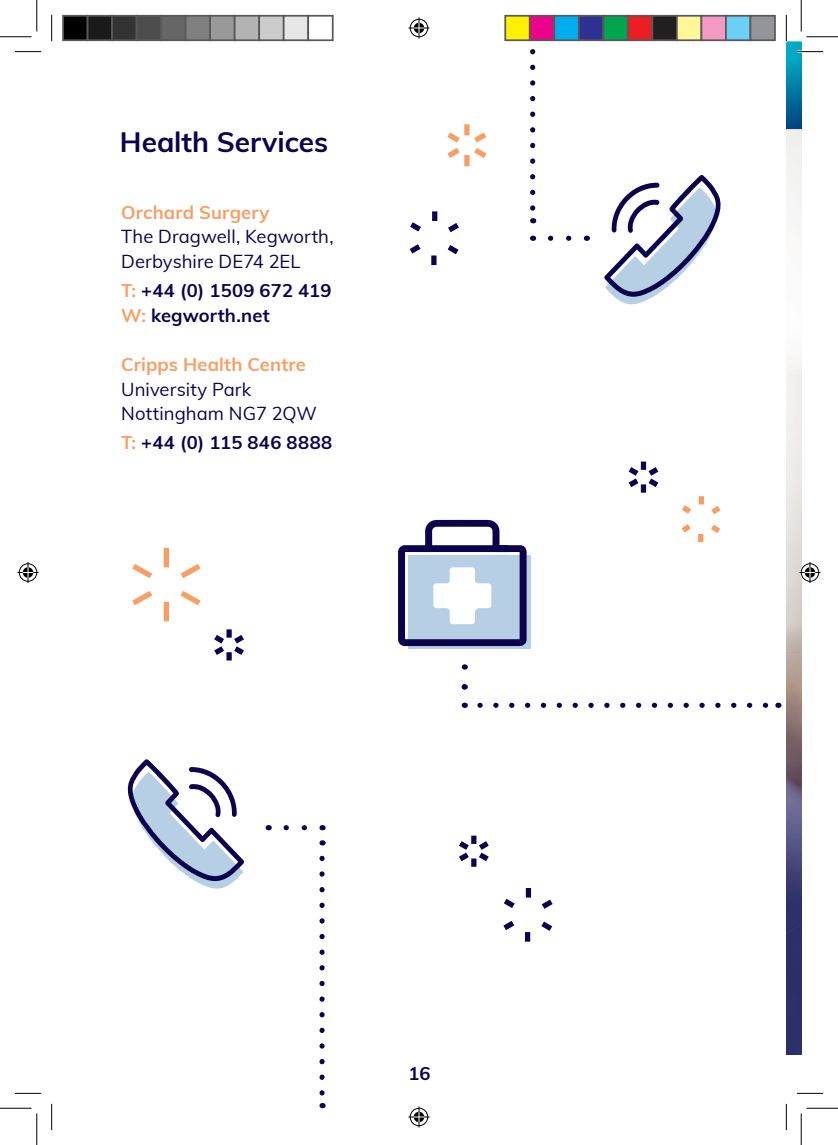
<style>
.page{position:relative;width:838px;height:1145px;background:#fff}
.page>*{position:absolute;margin:0;border:0;box-sizing:border-box;transform-origin:0 0}
.Sub-header_bold{font:700 28px "Muli";color:#0c034c}
.body_copy{font:18.38px "Muli";letter-spacing:.005em;color:#0c034c}
.body_copy-2{font:700 18.38px "Muli";letter-spacing:.005em;color:#f89e64}
.body_copy-3{font:700 18.38px "Muli";letter-spacing:.01em;color:#0c034c}
.body_copy-4{font:700 18.38px "Muli";letter-spacing:.03em;color:#0c034c}
.Contents{font:700 18.38px "Muli";color:#0c034c}
.s1{color:#f89e64}
</style>
<div class="page">
<div style="left:407px;top:555px;width:123px;height:94px;background:linear-gradient(to right,#b7cfe5,#b7cfe5)"></div>
<svg style="left:398px;top:520px;width:128px;height:126px"></svg>
<div style="left:425px;top:545px;width:85px;height:7px;background:#0c034c;border-radius:3px"></div>
<svg style="left:480px;top:703px;width:289px;height:5px"></svg>
<svg style="left:550px;top:236px;width:22px;height:5px"></svg>
<svg style="left:286px;top:825px;width:21px;height:5px"></svg>
<svg style="left:530px;top:41px;width:5px;height:182px"></svg>
<svg style="left:319px;top:858px;width:5px;height:250px"></svg>
<svg style="left:461px;top:684px;width:6px;height:6px"></svg>
<svg style="left:604px;top:175px;width:117px;height:130px"></svg>
<svg style="left:127px;top:759px;width:117px;height:130px"></svg>
<svg style="left:447px;top:124px;width:40px;height:43px"></svg>
<svg style="left:628px;top:461px;width:31px;height:32px"></svg>
<svg style="left:459px;top:835px;width:30px;height:32px"></svg>
<svg style="left:132px;top:547px;width:112px;height:114px"></svg>
<svg style="left:681px;top:496px;width:40px;height:47px"></svg>
<svg style="left:409px;top:211px;width:50px;height:55px"></svg>
<svg style="left:503px;top:888px;width:50px;height:54px"></svg>
<img style="left:786px;top:41px;width:15px;height:1014px">
<hr style="left:796px;top:51px;width:27px;height:2px;background:#fff">
<svg style="left:15px;top:51px;width:26px;height:1px"></svg>
<svg style="left:796px;top:51px;width:27px;height:1px"></svg>
<svg style="left:15px;top:1093px;width:26px;height:1px"></svg>
<svg style="left:796px;top:1093px;width:27px;height:1px"></svg>
<svg style="left:51px;top:15px;width:1px;height:26px"></svg>
<svg style="left:51px;top:1104px;width:1px;height:26px"></svg>
<svg style="left:786px;top:15px;width:1px;height:26px"></svg>
<svg style="left:786px;top:1104px;width:1px;height:26px"></svg>
<hr style="left:0;top:36px;width:32px;height:1px;background:#000">
<hr style="left:806px;top:36px;width:31px;height:1px;background:#000">
<hr style="left:0;top:1108px;width:32px;height:1px;background:#000">
<hr style="left:806px;top:1108px;width:31px;height:1px;background:#000">
<hr style="left:36px;top:0;width:1px;height:31px;background:#000">
<hr style="left:36px;top:1113px;width:1px;height:32px;background:#000">
<hr style="left:800px;top:0;width:1px;height:31px;background:#000">
<hr style="left:800px;top:1113px;width:1px;height:32px;background:#000">
<svg style="left:408px;top:18px;width:21px;height:21px"></svg>
<svg style="left:408px;top:1106px;width:21px;height:21px"></svg>
<svg style="left:18px;top:562px;width:21px;height:21px"></svg>
<svg style="left:799px;top:562px;width:21px;height:21px"></svg>
<div style="left:63px;top:16px;width:25px;height:24px;background:#000"></div>
<div style="left:62px;top:15px;width:26px;height:26px;border:2px solid #595959"></div>
<div style="left:88px;top:16px;width:24px;height:24px;background:#1a1a1a"></div>
<div style="left:87px;top:15px;width:26px;height:26px;border:2px solid #595959"></div>
<div style="left:112px;top:16px;width:25px;height:24px;background:#333"></div>
<div style="left:111px;top:15px;width:26px;height:26px;border:2px solid #595959"></div>
<div style="left:137px;top:16px;width:24px;height:24px;background:#4d4d4d"></div>
<div style="left:136px;top:15px;width:26px;height:26px;border:2px solid #595959"></div>
<div style="left:161px;top:16px;width:25px;height:24px;background:#666"></div>
<div style="left:160px;top:15px;width:26px;height:26px;border:2px solid #595959"></div>
<div style="left:186px;top:16px;width:24px;height:24px;background:#808080"></div>
<div style="left:185px;top:15px;width:26px;height:26px;border:2px solid #595959"></div>
<div style="left:210px;top:16px;width:25px;height:24px;background:#999"></div>
<div style="left:209px;top:15px;width:26px;height:26px;border:2px solid #595959"></div>
<div style="left:235px;top:16px;width:24px;height:24px;background:#b3b3b3"></div>
<div style="left:234px;top:15px;width:26px;height:26px;border:2px solid #595959"></div>
<div style="left:259px;top:16px;width:25px;height:24px;background:#ccc"></div>
<div style="left:258px;top:15px;width:26px;height:26px;border:2px solid #595959"></div>
<div style="left:284px;top:16px;width:24px;height:24px;background:#e6e6e6"></div>
<div style="left:283px;top:15px;width:26px;height:26px;border:2px solid #595959"></div>
<div style="left:307px;top:15px;width:26px;height:26px;border:2px solid #595959"></div>
<div style="left:505px;top:16px;width:24px;height:24px;background:#fff101"></div>
<div style="left:504px;top:15px;width:26px;height:26px;border:2px solid #595959"></div>
<div style="left:529px;top:16px;width:25px;height:24px;background:#ed028c"></div>
<div style="left:529px;top:15px;width:26px;height:26px;border:2px solid #595959"></div>
<div style="left:554px;top:16px;width:24px;height:24px;background:#00aeef"></div>
<div style="left:553px;top:15px;width:26px;height:26px;border:2px solid #595959"></div>
<div style="left:578px;top:16px;width:25px;height:24px;background:#2e3092"></div>
<div style="left:578px;top:15px;width:26px;height:26px;border:2px solid #595959"></div>
<div style="left:603px;top:16px;width:24px;height:24px;background:#00a54f"></div>
<div style="left:602px;top:15px;width:26px;height:26px;border:2px solid #595959"></div>
<div style="left:627px;top:16px;width:25px;height:24px;background:#ee1d23"></div>
<div style="left:627px;top:15px;width:26px;height:26px;border:2px solid #595959"></div>
<div style="left:652px;top:16px;width:24px;height:24px;background:#231f20"></div>
<div style="left:651px;top:15px;width:26px;height:26px;border:2px solid #595959"></div>
<div style="left:676px;top:16px;width:25px;height:24px;background:#fff79a"></div>
<div style="left:676px;top:15px;width:26px;height:26px;border:2px solid #595959"></div>
<div style="left:701px;top:16px;width:24px;height:24px;background:#f499c2"></div>
<div style="left:700px;top:15px;width:26px;height:26px;border:2px solid #595959"></div>
<div style="left:725px;top:16px;width:25px;height:24px;background:#6bcff6"></div>
<div style="left:725px;top:15px;width:26px;height:26px;border:2px solid #595959"></div>
<div style="left:750px;top:16px;width:24px;height:24px;background:#939598"></div>
<div style="left:749px;top:15px;width:26px;height:26px;border:2px solid #595959"></div>
<p class="Sub-header_bold" style="left:120px;top:121px;width:209px">Health Services</p>
<p class="body_copy-2" style="left:121px;top:199px;width:150px">Orchard Surgery</p>
<p class="body_copy" style="left:121px;top:223px;width:214px">The Dragwell, Kegworth,</p>
<p class="body_copy" style="left:121px;top:248px;width:181px">Derbyshire DE74 2EL</p>
<p class="body_copy-3" style="left:121px;top:277px;width:212px"><span class="s1">T:</span> +44 (0) 1509 672 419</p>
<p class="body_copy-3" style="left:121px;top:302px;width:150px"><span class="s1">W:</span> kegworth.net</p>
<p class="body_copy-2" style="left:121px;top:351px;width:186px">Cripps Health Centre</p>
<p class="body_copy" style="left:121px;top:376px;width:132px">University Park</p>
<p class="body_copy" style="left:121px;top:400px;width:197px">Nottingham NG7 2QW</p>
<p class="body_copy-4" style="left:121px;top:429px;width:213px"><span class="s1">T:</span> +44 (0) 115 846 8888</p>
<p class="Contents" style="left:408px;top:1060px;width:23px">16</p>
</div>
